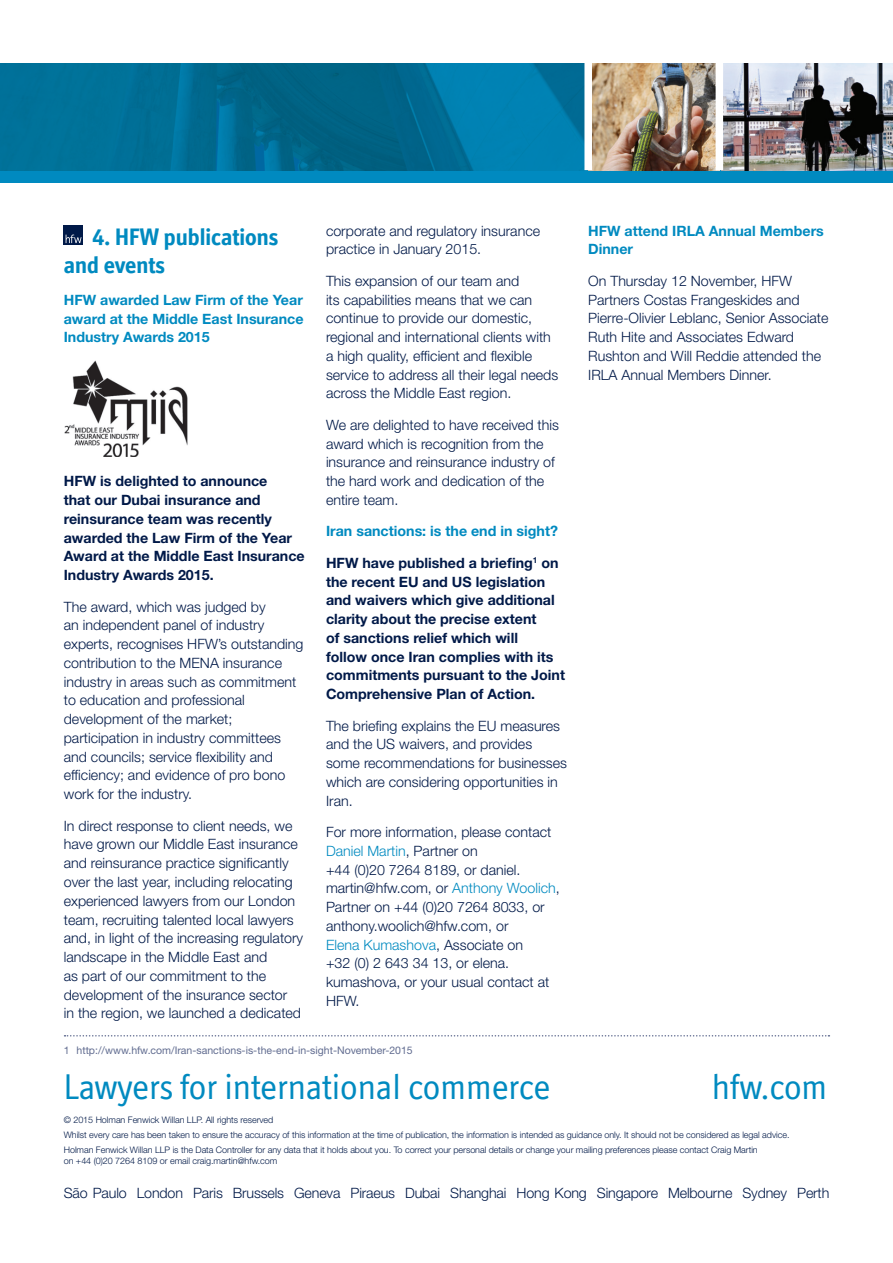
<style>
.page{position:relative;width:893px;height:1263px;background:#fff}
.page>*{position:absolute;margin:0;border:0;box-sizing:border-box;transform-origin:0 0}
.t1{font:36px "Officina Display ITC Std";color:#008ac0}
.t2{font:700 24px/28.8px "Officina Display ITC";color:#008ac0}
.t3{font:300 14.25px/18.8px "Helvetica Neue LT Std";color:#001948}
.t4{font:700 14.25px/18.8px "Helvetica Neue LT Std";color:#001948}
.t5{font:700 14.25px/18.8px "Helvetica Neue LT Std";color:#008ac0;text-align:justify}
.t6{font:10.5px "Helvetica Neue LT Std";color:#616c90}
.t7{font:300 9px/15px "Helvetica Neue LT Std";letter-spacing:-.005em;color:#001948}
.s1{color:#008ac0}
</style>
<div class="page">
<div style="left:0;top:170px;width:893px;height:13px;background:#008ac0"></div>
<img style="left:592px;top:64px;width:124px;height:106px">
<img style="left:723px;top:64px;width:170px;height:106px">
<svg style="left:0;top:64px;width:584px;height:106px"></svg>
<svg style="left:65px;top:1035px;width:764px;height:1px"></svg>
<div style="left:64px;top:225px;width:19px;height:19px;background:#001948"></div>
<svg style="left:66px;top:235px;width:16px;height:8px"></svg>
<img style="left:64px;top:360px;width:124px;height:97px">
<h2 class="t2" style="left:64px;top:222px;width:216px;text-indent:29px">4. HFW publications and events</h2>
<p class="t5" style="left:64px;top:290px;width:241px">HFW awarded Law Firm of the Year award at the Middle East Insurance Industry Awards 2015</p>
<p class="t4" style="left:64px;top:472px;width:242px">HFW is delighted to announce<br>that our Dubai insurance and reinsurance team was recently awarded the Law Firm of the Year<br>Award at the Middle East Insurance<br>Industry Awards 2015.</p>
<p class="t3" style="left:64px;top:597px;width:241px">The award, which was judged by<br>an independent panel of industry experts, recognises HFW’s outstanding contribution to the MENA insurance industry in areas such as commitment to education and professional development of the market; participation in industry committees and councils; service flexibility and efficiency; and evidence of pro bono work for the industry.</p>
<p class="t3" style="left:64px;top:816px;width:241px">In direct response to client needs, we have grown our Middle East insurance and reinsurance practice significantly over the last year, including relocating experienced lawyers from our London team, recruiting talented local lawyers and, in light of the increasing regulatory landscape in the Middle East and<br>as part of our commitment to the development of the insurance sector<br>in the region, we launched a dedicated</p>
<p class="t3" style="left:326px;top:221px;width:216px">corporate and regulatory insurance practice in January 2015.</p>
<p class="t3" style="left:326px;top:271px;width:234px">This expansion of our team and<br>its capabilities means that we can continue to provide our domestic, regional and international clients with a high quality, efficient and flexible service to address all their legal needs across the Middle East region.</p>
<p class="t3" style="left:326px;top:415px;width:234px">We are delighted to have received this award which is recognition from the insurance and reinsurance industry of the hard work and dedication of the entire team.</p>
<p class="t5" style="left:326px;top:522px;width:233px">Iran sanctions: is the end in sight?</p>
<p class="t4" style="left:326px;top:553px;width:241px">HFW have published a briefing<sup>1</sup> on the recent EU and US legislation and waivers which give additional clarity about the precise extent<br>of sanctions relief which will<br>follow once Iran complies with its commitments pursuant to the Joint<br>Comprehensive Plan of Action.</p>
<p class="t3" style="left:326px;top:716px;width:242px">The briefing explains the EU measures and the US waivers, and provides some recommendations for businesses which are considering opportunities in<br>Iran.</p>
<p class="t3" style="left:326px;top:822px;width:235px">For more information, please contact<br><span class="s1">Daniel Martin</span>, Partner on<br>+44 (0)20 7264 8189, or daniel. martin@hfw.com, or <span class="s1">Anthony Woolich</span>,<br>Partner on +44 (0)20 7264 8033, or anthony.woolich@hfw.com, or<br><span class="s1">Elena Kumashova</span>, Associate on<br>+32 (0) 2 643 34 13, or elena. kumashova, or your usual contact at<br>HFW.</p>
<p class="t6" style="left:64px;top:1043px;width:350px">1 http://www.hfw.com/Iran-sanctions-is-the-end-in-sight-November-2015</p>
<p class="t5" style="left:588px;top:221px;width:237px">HFW attend IRLA Annual Members<br>Dinner</p>
<p class="t3" style="left:588px;top:271px;width:242px">On Thursday 12 November, HFW Partners Costas Frangeskides and Pierre-Olivier Leblanc, Senior Associate Ruth Hite and Associates Edward Rushton and Will Reddie attended the IRLA Annual Members Dinner.</p>
<h1 class="t1" style="left:64px;top:1066px;width:488px">Lawyers for international commerce</h1>
<h1 class="t1" style="left:712px;top:1066px;width:117px">hfw.com</h1>
<p class="t7" style="left:64px;top:1112px;width:727px">© 2015 Holman Fenwick Willan LLP. All rights reserved<br>Whilst every care has been taken to ensure the accuracy of this information at the time of publication, the information is intended as guidance only. It should not be considered as legal advice.<br>Holman Fenwick Willan LLP is the Data Controller for any data that it holds about you. To correct your personal details or change your mailing preferences please contact Craig Martin</p>
<p class="t7" style="left:64px;top:1153px;width:215px">on +44 (0)20 7264 8109 or email craig.martin@hfw.com</p>
<p class="t3" style="left:64px;top:1183px;width:767px">São Paulo London Paris Brussels Geneva Piraeus Dubai Shanghai Hong Kong Singapore Melbourne Sydney Perth</p>
</div>
